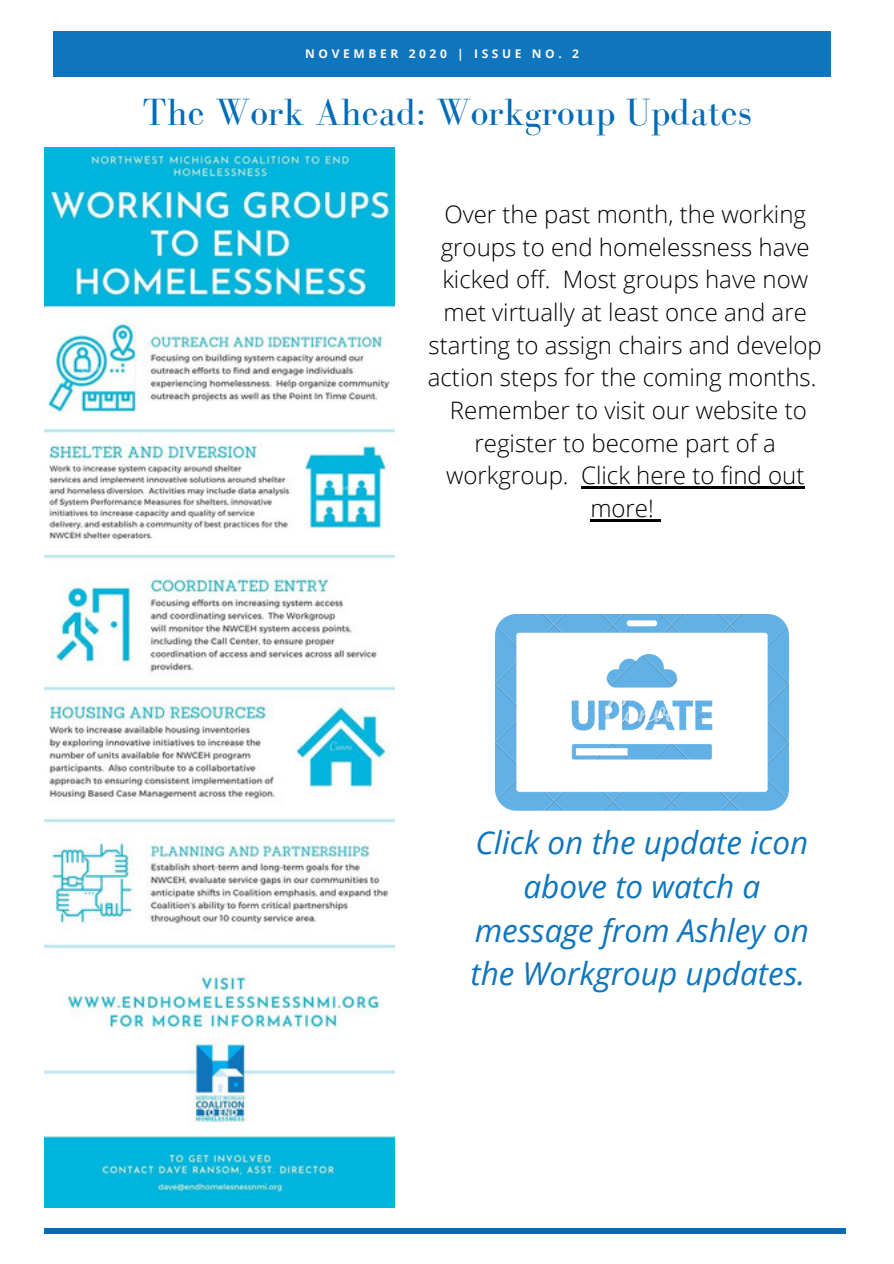
<style>
.page{position:relative;width:894px;height:1264px;background:#fff}
.page>*{position:absolute;margin:0;border:0;box-sizing:border-box;transform-origin:0 0}
.t1{font:39px "Bodoni FLF";color:#046cb7}
.t2{font:italic 31.5px/44px "Open Sans";color:#0f75bd;text-align:center}
.t3{font:300 24px/32.7px "Open Sans";color:#000;text-align:center}
.t4{font:700 12px "Open Sans";letter-spacing:.3em;color:#fafafa}
</style>
<div class="page">
<div style="left:45px;top:1228px;width:800px;height:5px;background:#046cb7"></div>
<div style="left:54px;top:32px;width:776px;height:45px;background:#0f75bd"></div>
<img style="left:45px;top:148px;width:349px;height:1059px">
<hr style="left:581px;top:486px;width:223px;height:3px;background:#000">
<hr style="left:590px;top:519px;width:63px;height:2px;background:#000">
<svg style="left:653px;top:519px;width:7px;height:2px"></svg>
<img style="left:495px;top:615px;width:293px;height:196px">
<p class="t4" style="left:305px;top:46px;width:275px">NOVEMBER 2020 | ISSUE NO. 2</p>
<h1 class="t1" style="left:142px;top:91px;width:610px">The Work Ahead: Workgroup Updates</h1>
<p class="t3" style="left:427px;top:197px;width:395px">Over the past month, the working groups to end homelessness have kicked off. Most groups have now met virtually at least once and are starting to assign chairs and develop action steps for the coming months.<br>Remember to visit our website to register to become part of a workgroup. Click here to find out more!</p>
<h2 class="t2" style="left:470px;top:819px;width:340px">Click on the update icon above to watch a message from Ashley on the Workgroup updates.</h2>
</div>
